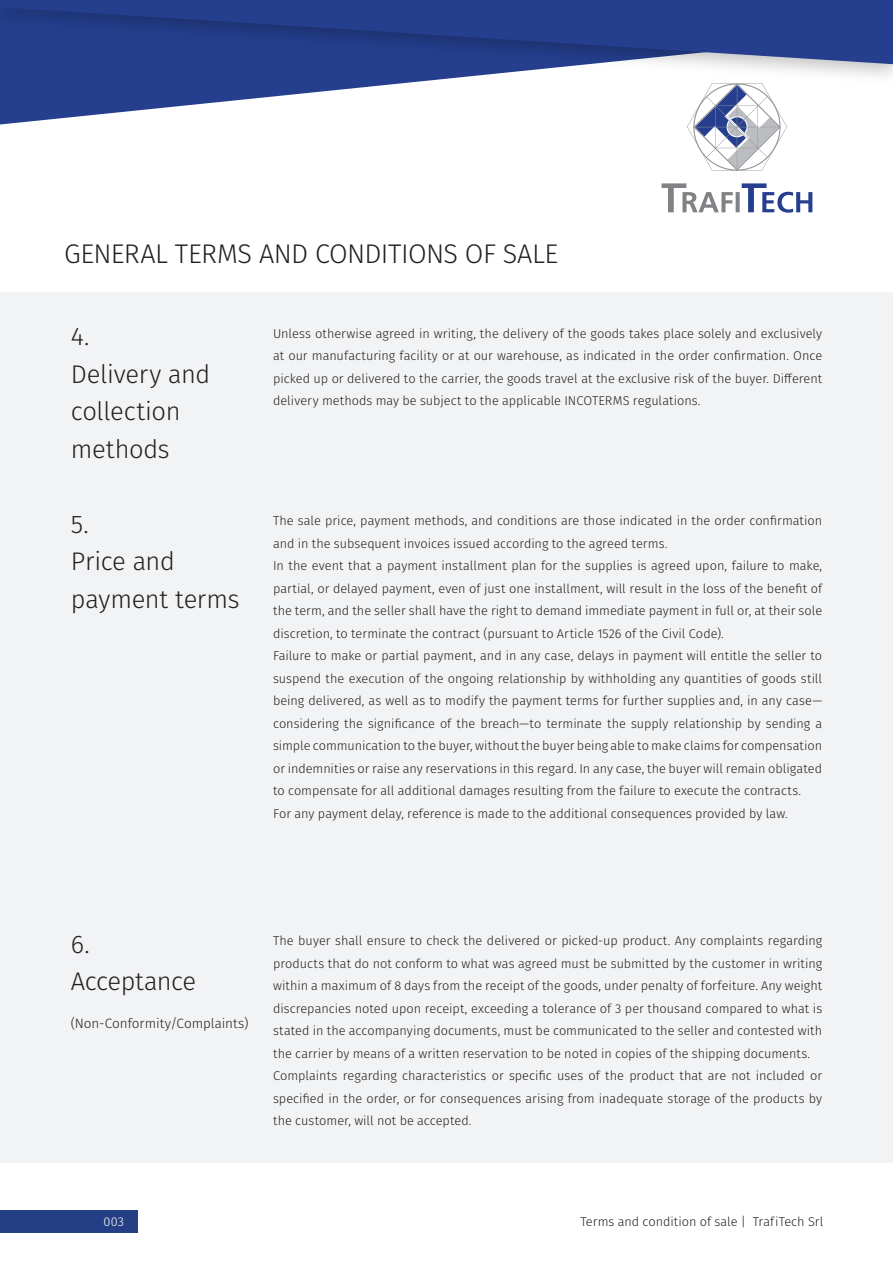
<style>
.page{position:relative;width:893px;height:1263px;background:#fff}
.page>*{position:absolute;margin:0;border:0;box-sizing:border-box;transform-origin:0 0}
.Headline_27_31_Left{font:300 27px "Fira Sans";letter-spacing:-.025em;color:#231f20}
.Headline_17_25_Left{font:300 25.5px "Fira Sans";letter-spacing:-.015em;color:#231f20}
.Headline_17_25_Left-2{font:300 13.5px "Fira Sans";color:#231f20}
.Copy_Text_08_14_Full_Length{font:300 12.75px/22.5px "Fira Sans";color:#231f20;text-align:justify}
.t1{font:300 12.75px "Fira Sans";color:#fff}
</style>
<div class="page">
<div style="left:0;top:1210px;width:138px;height:22px;background:#243f85"></div>
<svg style="left:0;top:64px;width:722px;height:61px"></svg>
<svg style="left:0;top:0;width:893px;height:64px;background:#29428d"></svg>
<svg style="left:687px;top:83px;width:100px;height:88px"></svg>
<svg style="left:662px;top:183px;width:150px;height:30px"></svg>
<div style="left:0;top:293px;width:893px;height:870px;background:#f2f3f4"></div>
<p class="Headline_27_31_Left" style="left:64px;top:234px;width:496px">GENERAL TERMS AND CONDITIONS OF SALE</p>
<p class="Headline_17_25_Left" style="left:71px;top:318px;width:20px">4.</p>
<p class="Headline_17_25_Left" style="left:71px;top:355px;width:141px">Delivery and</p>
<p class="Headline_17_25_Left" style="left:71px;top:393px;width:111px">collection</p>
<p class="Headline_17_25_Left" style="left:71px;top:430px;width:100px">methods</p>
<p class="Headline_17_25_Left" style="left:71px;top:505px;width:19px">5.</p>
<p class="Headline_17_25_Left" style="left:71px;top:543px;width:105px">Price and</p>
<p class="Headline_17_25_Left" style="left:71px;top:580px;width:170px">payment terms</p>
<p class="Copy_Text_08_14_Full_Length" style="left:273px;top:322px;width:551px">Unless otherwise agreed in writing, the delivery of the goods takes place solely and exclusively at our manufacturing facility or at our warehouse, as indicated in the order confirmation. Once picked up or delivered to the carrier, the goods travel at the exclusive risk of the buyer. Different delivery methods may be subject to the applicable INCOTERMS regulations.</p>
<p class="Copy_Text_08_14_Full_Length" style="left:273px;top:509px;width:551px">The sale price, payment methods, and conditions are those indicated in the order confirmation and in the subsequent invoices issued according to the agreed terms.</p>
<p class="Copy_Text_08_14_Full_Length" style="left:273px;top:554px;width:551px">In the event that a payment installment plan for the supplies is agreed upon, failure to make, partial, or delayed payment, even of just one installment, will result in the loss of the benefit of the term, and the seller shall have the right to demand immediate payment in full or, at their sole discretion, to terminate the contract (pursuant to Article 1526 of the Civil Code).</p>
<p class="Copy_Text_08_14_Full_Length" style="left:273px;top:644px;width:551px">Failure to make or partial payment, and in any case, delays in payment will entitle the seller to suspend the execution of the ongoing relationship by withholding any quantities of goods still being delivered, as well as to modify the payment terms for further supplies and, in any case— considering the significance of the breach—to terminate the supply relationship by sending a simple communication to the buyer, without the buyer being able to make claims for compensation or indemnities or raise any reservations in this regard. In any case, the buyer will remain obligated to compensate for all additional damages resulting from the failure to execute the contracts.</p>
<p class="Copy_Text_08_14_Full_Length" style="left:273px;top:802px;width:516px">For any payment delay, reference is made to the additional consequences provided by law.</p>
<p class="Headline_17_25_Left" style="left:71px;top:925px;width:20px">6.</p>
<p class="Headline_17_25_Left" style="left:71px;top:963px;width:127px">Acceptance</p>
<p class="Headline_17_25_Left-2" style="left:71px;top:1013px;width:179px">(Non-Conformity/Complaints)</p>
<p class="Copy_Text_08_14_Full_Length" style="left:273px;top:929px;width:551px">The buyer shall ensure to check the delivered or picked-up product. Any complaints regarding products that do not conform to what was agreed must be submitted by the customer in writing within a maximum of 8 days from the receipt of the goods, under penalty of forfeiture. Any weight discrepancies noted upon receipt, exceeding a tolerance of 3 per thousand compared to what is stated in the accompanying documents, must be communicated to the seller and contested with the carrier by means of a written reservation to be noted in copies of the shipping documents.</p>
<p class="Copy_Text_08_14_Full_Length" style="left:273px;top:1064px;width:551px">Complaints regarding characteristics or specific uses of the product that are not included or specified in the order, or for consequences arising from inadequate storage of the products by the customer, will not be accepted.</p>
<p class="t1" style="left:104px;top:1212px;width:22px">003</p>
<p class="Copy_Text_08_14_Full_Length" style="left:580px;top:1210px;width:245px">Terms and condition of sale | Traf iTech Srl</p>
</div>
